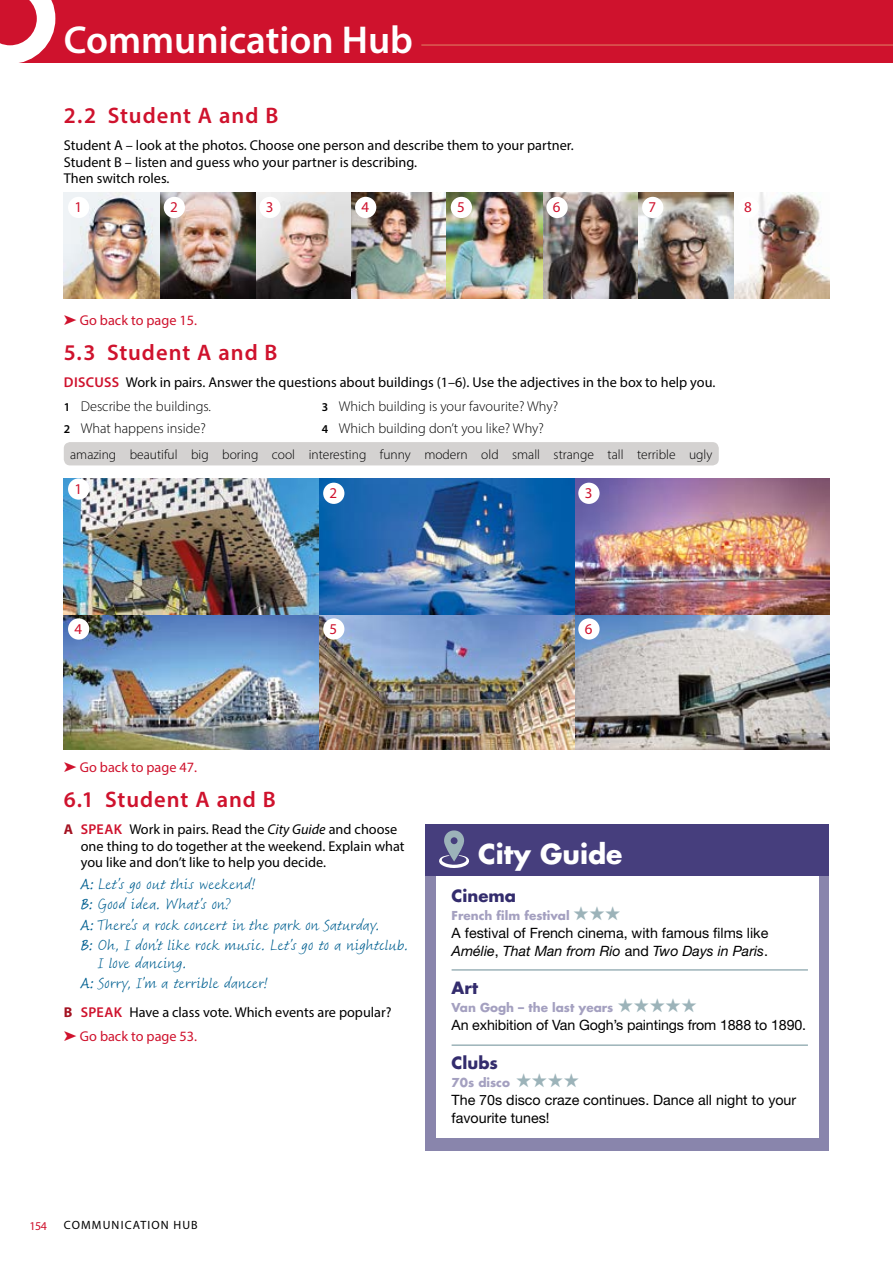
<style>
.page{position:relative;width:893px;height:1263px;background:#fff}
.page>*{position:absolute;margin:0;border:0;box-sizing:border-box;transform-origin:0 0}
.t1{font:600 39px "Myriad Pro";color:#fff}
.t2{font:700 26.7px "Futura Std";color:#fff}
.t3{font:600 22.5px "Myriad Pro";letter-spacing:.045em;color:#cf122d}
.t4{font:300 16.5px/20.1px "Fineprint Std";letter-spacing:-.005em;color:#006091}
.t5{font:700 16.5px "Futura Std";color:#332c6d}
.t6{font:15px "Myriad Pro";color:#cf122d}
.t7{font:14.25px/16.5px "Myriad Pro";color:#000}
.t8{font:14.25px/18px "Helvetica Neue LT Std";color:#000}
.t9{font:300 14.25px/22.2px "Myriad Pro";color:#000}
.t10{font:14.25px "Myriad Pro";color:#cf122d}
.t11{font:300 13.5px "Myriad Pro";color:#000}
.t12{font:700 12px "Futura Std";color:#a4a0c0}
.t13{font:12px "Myriad Pro";letter-spacing:.095em;color:#000}
.t14{font:12px "Myriad Pro";color:#cf122d}
.s1{font-weight:600;color:#cf122d}
.s2{font-weight:600;font-size:12px}
.s3{font-weight:300}
.s4{font-weight:700;color:#a31221}
.s5{font-style:italic}
.s6{font-weight:400}
.s7{color:#cf122d}
.s8{color:#9cb3b9}
</style>
<div class="page">
<div style="left:0;top:0;width:893px;height:63px;background:#cf122d"></div>
<hr style="left:421px;top:44px;width:472px;height:2px;background:#d84f4b">
<img style="left:351px;top:193px;width:95px;height:105px">
<img style="left:255px;top:193px;width:96px;height:105px">
<img style="left:159px;top:193px;width:96px;height:105px">
<img style="left:64px;top:193px;width:95px;height:105px">
<img style="left:733px;top:193px;width:96px;height:105px">
<img style="left:638px;top:193px;width:95px;height:105px">
<img style="left:542px;top:193px;width:96px;height:105px">
<img style="left:446px;top:193px;width:96px;height:105px">
<div style="left:68px;top:197px;width:21px;height:21px;background:#fff;border-radius:50%"></div>
<div style="left:259px;top:197px;width:22px;height:21px;background:#fff;border-radius:50%"></div>
<div style="left:164px;top:197px;width:21px;height:21px;background:#fff;border-radius:50%"></div>
<div style="left:355px;top:197px;width:21px;height:21px;background:#fff;border-radius:50%"></div>
<div style="left:451px;top:197px;width:21px;height:21px;background:#fff;border-radius:50%"></div>
<div style="left:642px;top:197px;width:21px;height:21px;background:#fff;border-radius:50%"></div>
<div style="left:546px;top:197px;width:22px;height:21px;background:#fff;border-radius:50%"></div>
<div style="left:738px;top:197px;width:21px;height:21px;background:#fff;border-radius:50%"></div>
<div style="left:64px;top:442px;width:655px;height:23px;background:#d4d2d1;border-radius:6px"></div>
<img style="left:574px;top:614px;width:255px;height:136px">
<img style="left:319px;top:614px;width:255px;height:136px">
<img style="left:64px;top:614px;width:255px;height:136px">
<img style="left:574px;top:478px;width:255px;height:136px">
<img style="left:319px;top:478px;width:255px;height:136px">
<img style="left:64px;top:478px;width:255px;height:136px">
<div style="left:425px;top:824px;width:404px;height:326px;background:#8985ac"></div>
<div style="left:436px;top:873px;width:383px;height:265px;background:#fff"></div>
<div style="left:425px;top:824px;width:404px;height:52px;background:#463e7d"></div>
<hr style="left:452px;top:969px;width:356px;height:2px;background:#9cb3b9">
<hr style="left:452px;top:1044px;width:356px;height:2px;background:#9cb3b9">
<svg style="left:439px;top:830px;width:30px;height:38px"></svg>
<div style="left:68px;top:478px;width:21px;height:22px;background:#fff;border-radius:50%"></div>
<div style="left:578px;top:483px;width:22px;height:21px;background:#fff;border-radius:50%"></div>
<div style="left:323px;top:618px;width:21px;height:22px;background:#fff;border-radius:50%"></div>
<div style="left:323px;top:483px;width:21px;height:21px;background:#fff;border-radius:50%"></div>
<div style="left:68px;top:618px;width:21px;height:22px;background:#fff;border-radius:50%"></div>
<div style="left:578px;top:618px;width:22px;height:22px;background:#fff;border-radius:50%"></div>
<svg style="left:0;top:0;width:55px;height:63px"></svg>
<h1 class="t1" style="left:64px;top:15px;width:351px">Communication Hub</h1>
<h3 class="t3" style="left:64px;top:101px;width:216px">2.2 Student A and B</h3>
<p class="t7" style="left:64px;top:137px;width:511px">Student A – look at the photos. Choose one person and describe them to your partner.<br>Student B – listen and guess who your partner is describing.<br>Then switch roles.</p>
<p class="t6" style="left:74px;top:198px;width:9px">1</p>
<p class="t6" style="left:170px;top:198px;width:9px">2</p>
<p class="t6" style="left:266px;top:198px;width:9px">3</p>
<p class="t6" style="left:361px;top:198px;width:9px">4</p>
<p class="t6" style="left:457px;top:198px;width:9px">5</p>
<p class="t6" style="left:553px;top:198px;width:9px">6</p>
<p class="t6" style="left:648px;top:198px;width:9px">7</p>
<p class="t6" style="left:744px;top:198px;width:9px">8</p>
<p class="t10" style="left:64px;top:311px;width:135px">➤ Go back to page 15.</p>
<h3 class="t3" style="left:64px;top:338px;width:215px">5.3 Student A and B</h3>
<p class="t7" style="left:64px;top:369px;width:653px;line-height:24.5px"><span class="s1">DISCUSS</span> Work in pairs. Answer the questions about buildings (1–6). Use the adjectives in the box to help you.<br><span class="s2">1</span> <span class="s3">Describe the buildings.</span></p>
<p class="t9" style="left:64px;top:417px;width:144px"><span class="s2">2</span> What happens inside?</p>
<p class="t9" style="left:322px;top:395px;width:238px"><span class="s2">3</span> Which building is your favourite? Why?<br><span class="s2">4</span> Which building don’t you like? Why?</p>
<p class="t11" style="left:70px;top:446px;width:644px">amazing beautiful big boring cool interesting funny modern old small strange tall terrible ugly</p>
<p class="t6" style="left:74px;top:480px;width:9px">1</p>
<p class="t6" style="left:585px;top:484px;width:9px">3</p>
<p class="t6" style="left:330px;top:484px;width:9px">2</p>
<p class="t6" style="left:74px;top:620px;width:9px">4</p>
<p class="t6" style="left:585px;top:620px;width:9px">6</p>
<p class="t6" style="left:330px;top:620px;width:9px">5</p>
<p class="t10" style="left:64px;top:758px;width:135px">➤ Go back to page 47.</p>
<h3 class="t3" style="left:64px;top:785px;width:214px">6.1 Student A and B</h3>
<p class="t7" style="left:81px;top:821px;width:325px;text-indent:-17px"><span class="s4">A</span> <span class="s1">SPEAK</span> Work in pairs. Read the <span class="s5">City Guide</span> and choose one thing to do together at the weekend. Explain what you like and don’t like to help you decide.</p>
<p class="t4" style="left:81px;top:874px;width:329px"><span class="s6">A:</span> Let’s go out this weekend!<br><span class="s6">B:</span> Good idea. What’s on?<br><span class="s6">A:</span> There’s a rock concert in the park on Saturday.<br><span class="s6">B:</span> Oh, I don’t like rock music. Let’s go to a nightclub.</p>
<p class="t4" style="left:81px;top:952px;width:189px;text-indent:17px">I love dancing.<br><span class="s6">A:</span> Sorry, I’m a terrible dancer!</p>
<p class="t7" style="left:64px;top:1000px;width:329px;line-height:24.5px"><span class="s4">B</span> <span class="s1">SPEAK</span> Have a class vote. Which events are popular? <span class="s7">➤ Go back to page 53.</span></p>
<p class="t14" style="left:29px;top:1218px;width:19px">154</p>
<p class="t13" style="left:64px;top:1218px;width:135px">COMMUNICATION HUB</p>
<h2 class="t2" style="left:478px;top:836px;width:146px">City Guide</h2>
<p class="t5" style="left:452px;top:884px;width:66px">Cinema</p>
<p class="t12" style="left:452px;top:907px;width:171px">French film festival <span class="s8">★★★</span></p>
<p class="t8" style="left:452px;top:923px;width:318px">A festival of French cinema, with famous films like<br><span class="s5">Amélie</span>, <span class="s5">That Man from Rio</span> and <span class="s5">Two Days in Paris</span>.</p>
<p class="t5" style="left:452px;top:977px;width:28px">Art</p>
<p class="t12" style="left:452px;top:999px;width:247px">Van Gogh – the last years <span class="s8">★★★★★</span></p>
<p class="t8" style="left:452px;top:1016px;width:356px">An exhibition of Van Gogh’s paintings from 1888 to 1890.</p>
<p class="t5" style="left:452px;top:1052px;width:48px">Clubs</p>
<p class="t12" style="left:452px;top:1075px;width:129px">70s disco <span class="s8">★★★★</span></p>
<p class="t8" style="left:452px;top:1091px;width:346px">The 70s disco craze continues. Dance all night to your favourite tunes!</p>
</div>
